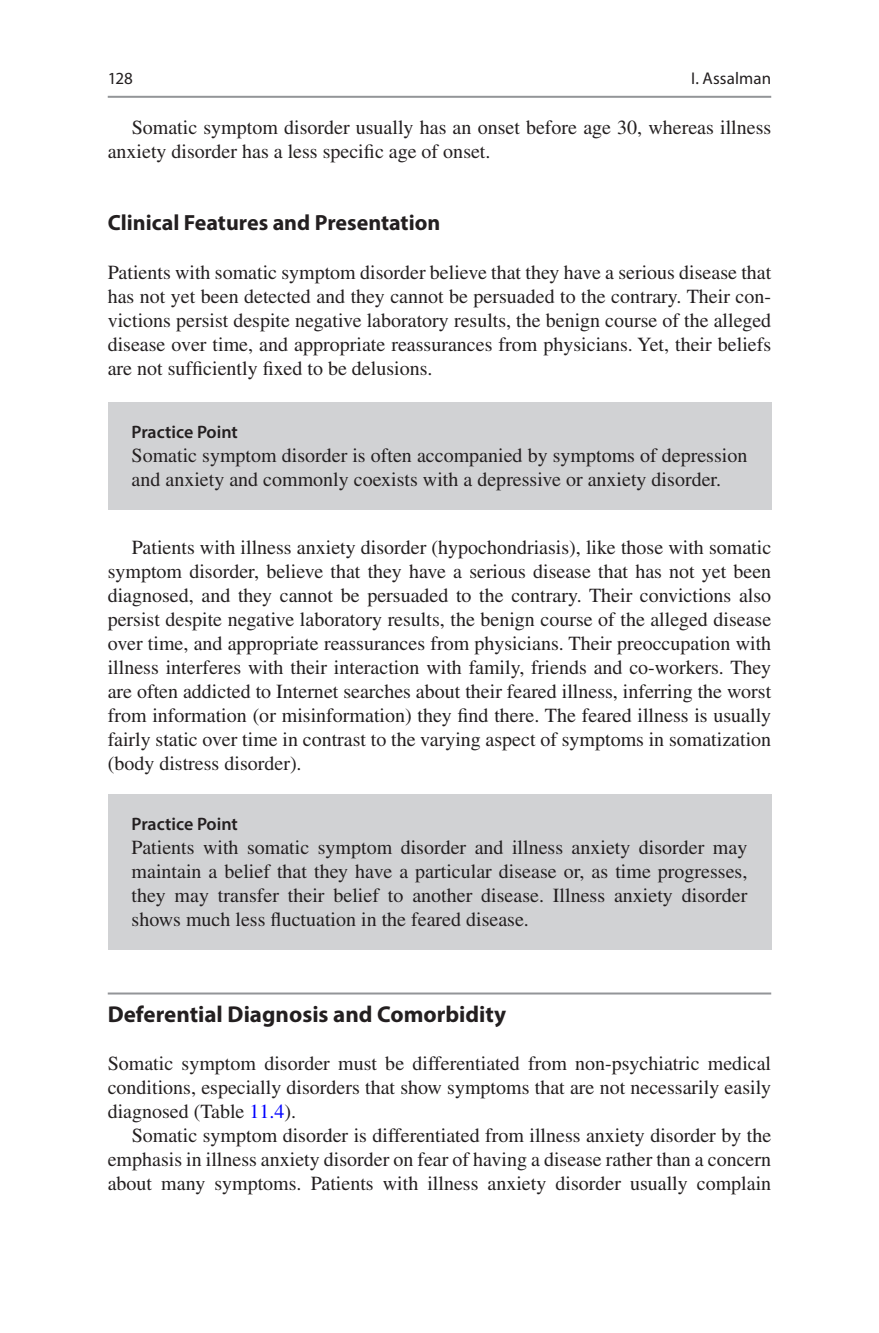
<style>
.page{position:relative;width:879px;height:1333px;background:#fff}
.page>*{position:absolute;margin:0;border:0;box-sizing:border-box;transform-origin:0 0}
.t1{font:700 23px "Myriad Pro";color:#231f20}
.t2{font:700 22px "Myriad Pro";color:#231f20}
.t3{font:20px/24px "Times LT Std";color:#231f20;text-align:justify}
.t4{font:600 18px "Myriad Pro";color:#231f20}
.t5{font:17px "Myriad Pro Regular 2";letter-spacing:.005em;color:#231f20}
.t6{font:17px "Myriad Pro";color:#231f20}
.s1{color:#00f}
</style>
<div class="page">
<hr style="left:108px;top:992px;width:663px;height:2px;background:#939598">
<div style="left:108px;top:402px;width:663px;height:108px;background:#d1d2d4"></div>
<div style="left:108px;top:794px;width:663px;height:155px;background:#d1d2d4"></div>
<hr style="left:108px;top:96px;width:663px;height:2px;background:#939598">
<p class="t5" style="left:691px;top:68px;width:82px">I. Assalman</p>
<p class="t6" style="left:108px;top:68px;width:27px">128</p>
<p class="t3" style="left:108px;top:116px;width:665px;text-indent:24px">Somatic symptom disorder usually has an onset before age 30, whereas illness anxiety disorder has a less specific age of onset.</p>
<p class="t2" style="left:108px;top:209px;width:334px">Clinical Features and Presentation</p>
<p class="t3" style="left:108px;top:260px;width:665px">Patients with somatic symptom disorder believe that they have a serious disease that has not yet been detected and they cannot be persuaded to the contrary. Their con&shy;victions persist despite negative laboratory results, the benign course of the alleged disease over time, and appropriate reassurances from physicians. Yet, their beliefs are not sufficiently fixed to be delusions.</p>
<p class="t4" style="left:132px;top:420px;width:108px">Practice Point</p>
<p class="t3" style="left:132px;top:443px;width:617px">Somatic symptom disorder is often accompanied by symptoms of depression and anxiety and commonly coexists with a depressive or anxiety disorder.</p>
<p class="t3" style="left:108px;top:535px;width:665px;text-indent:24px">Patients with illness anxiety disorder (hypochondriasis), like those with somatic symptom disorder, believe that they have a serious disease that has not yet been diagnosed, and they cannot be persuaded to the contrary. Their convictions also persist despite negative laboratory results, the benign course of the alleged disease over time, and appropriate reassurances from physicians. Their preoccupation with illness interferes with their interaction with family, friends and co-workers. They are often addicted to Internet searches about their feared illness, inferring the worst from information (or misinformation) they find there. The feared illness is usually fairly static over time in contrast to the varying aspect of symptoms in somatization (body distress disorder).</p>
<p class="t4" style="left:132px;top:812px;width:108px">Practice Point</p>
<p class="t3" style="left:132px;top:835px;width:617px">Patients with somatic symptom disorder and illness anxiety disorder may maintain a belief that they have a particular disease or, as time progresses, they may transfer their belief to another disease. Illness anxiety disorder shows much less fluctuation in the feared disease.</p>
<p class="t1" style="left:108px;top:999px;width:400px">Deferential Diagnosis and Comorbidity</p>
<p class="t3" style="left:108px;top:1051px;width:665px">Somatic symptom disorder must be differentiated from non-psychiatric medical conditions, especially disorders that show symptoms that are not necessarily easily diagnosed (Table <span class="s1">11.4</span>).</p>
<p class="t3" style="left:108px;top:1123px;width:665px;text-indent:24px">Somatic symptom disorder is differentiated from illness anxiety disorder by the emphasis in illness anxiety disorder on fear of having a disease rather than a concern about many symptoms. Patients with illness anxiety disorder usually complain</p>
</div>
